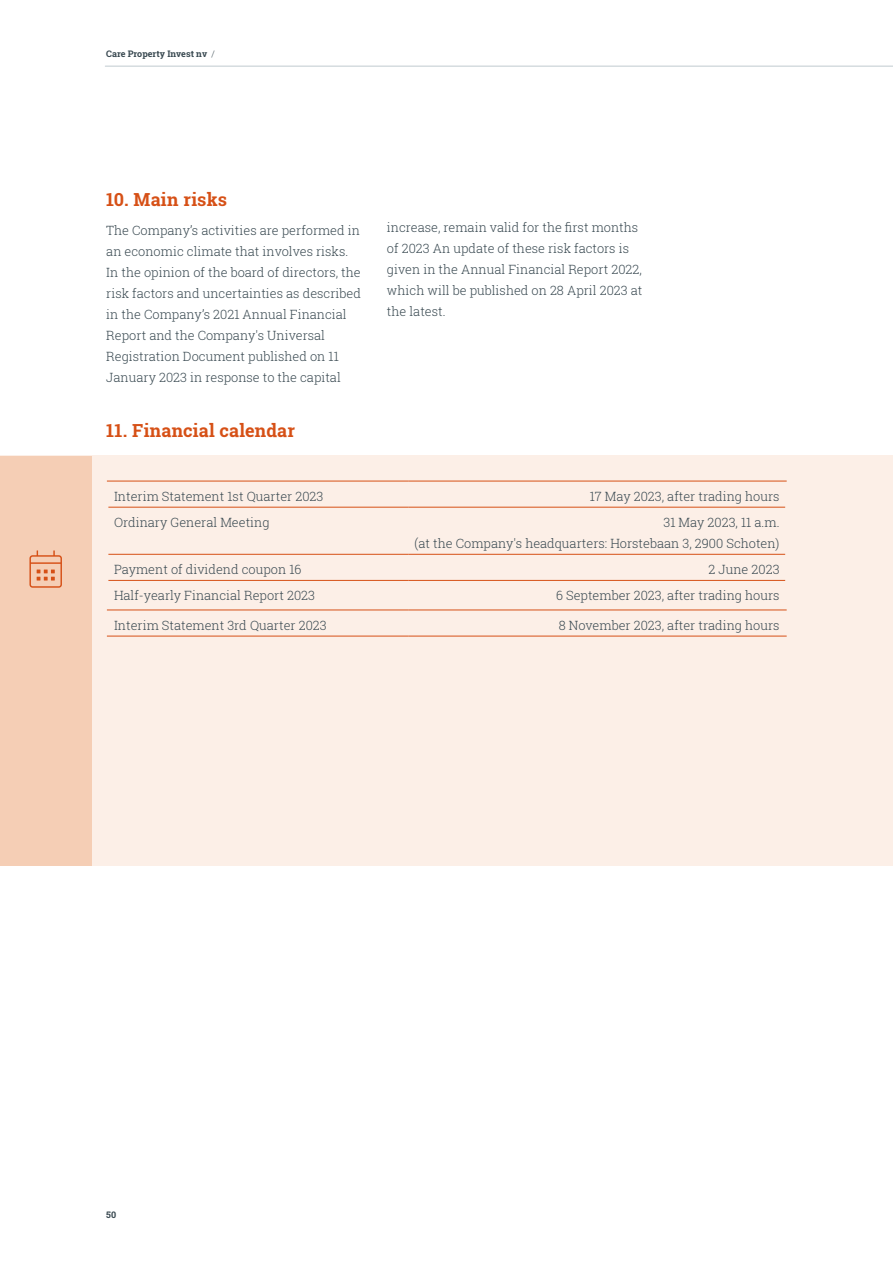
<style>
.page{position:relative;width:893px;height:1263px;background:#fff}
.page>*{position:absolute;margin:0;border:0;box-sizing:border-box;transform-origin:0 0}
.t1{font:700 18px "Roboto Slab";letter-spacing:.01em;color:#d65016}
.t2{font:300 12.75px/21px "Roboto Slab";color:#384850}
.t3{font:700 9px "Roboto Slab";color:#384850}
.s1{font-weight:300}
</style>
<div class="page">
<div style="left:0;top:455px;width:893px;height:410px;background:#fcefe7"></div>
<hr style="left:108px;top:507px;width:300px;height:1px;background:#d65016">
<hr style="left:108px;top:580px;width:300px;height:1px;background:#d65016">
<hr style="left:408px;top:580px;width:377px;height:1px;background:#d65016">
<hr style="left:408px;top:481px;width:379px;height:1px;background:#d65016">
<hr style="left:107px;top:481px;width:301px;height:1px;background:#d65016">
<hr style="left:408px;top:507px;width:377px;height:1px;background:#d65016">
<hr style="left:108px;top:554px;width:300px;height:1px;background:#d65016">
<hr style="left:408px;top:554px;width:377px;height:1px;background:#d65016">
<hr style="left:107px;top:610px;width:301px;height:1px;background:#d65016">
<hr style="left:408px;top:610px;width:379px;height:1px;background:#d65016">
<hr style="left:107px;top:636px;width:301px;height:1px;background:#d65016">
<hr style="left:408px;top:636px;width:379px;height:1px;background:#d65016">
<div style="left:0;top:456px;width:91px;height:409px;background:#f5ceb5"></div>
<svg style="left:29px;top:550px;width:33px;height:38px"></svg>
<hr style="left:105px;top:66px;width:788px;height:1px;background:#c0cad0">
<p class="t3" style="left:106px;top:47px;width:110px">Care Property Invest nv <span class="s1">/</span></p>
<h1 class="t1" style="left:106px;top:187px;width:122px">10. Main risks</h1>
<p class="t2" style="left:106px;top:220px;width:256px">The Company’s activities are performed in an economic climate that involves risks.<br>In the opinion of the board of directors, the risk factors and uncertainties as described in the Company’s 2021 Annual Financial Report and the Company's Universal Registration Document published on 11<br>January 2023 in response to the capital</p>
<p class="t2" style="left:387px;top:217px;width:257px">increase, remain valid for the first months of 2023 An update of these risk factors is given in the Annual Financial Report 2022, which will be published on 28 April 2023 at the latest.</p>
<h1 class="t1" style="left:106px;top:418px;width:190px">11. Financial calendar</h1>
<p class="t2" style="left:114px;top:485px;width:211px">Interim Statement 1st Quarter 2023</p>
<p class="t2" style="left:590px;top:485px;width:191px">17 May 2023, after trading hours</p>
<p class="t2" style="left:114px;top:511px;width:157px">Ordinary General Meeting</p>
<p class="t2" style="left:415px;top:511px;width:366px;text-align:right">31 May 2023, 11 a.m.<br>(at the Company's headquarters: Horstebaan 3, 2900 Schoten)</p>
<p class="t2" style="left:114px;top:559px;width:189px">Payment of dividend coupon 16</p>
<p class="t2" style="left:708px;top:559px;width:72px">2 June 2023</p>
<p class="t2" style="left:114px;top:585px;width:203px">Half-yearly Financial Report 2023</p>
<p class="t2" style="left:556px;top:585px;width:225px">6 September 2023, after trading hours</p>
<p class="t2" style="left:114px;top:614px;width:214px">Interim Statement 3rd Quarter 2023</p>
<p class="t2" style="left:559px;top:614px;width:222px">8 November 2023, after trading hours</p>
<p class="t3" style="left:106px;top:1208px;width:11px">50</p>
</div>
